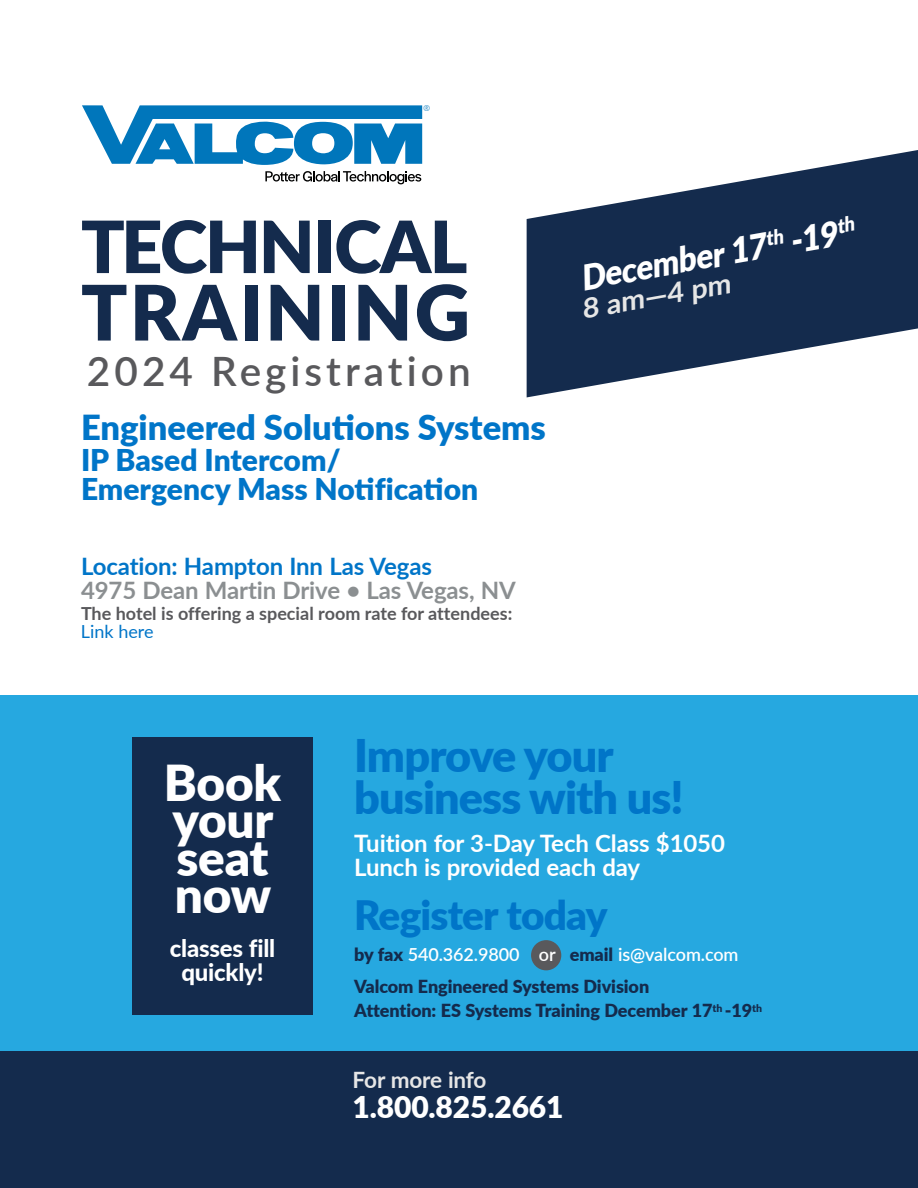
<style>
.page{position:relative;width:918px;height:1188px;background:#fff}
.page>*{position:absolute;margin:0;border:0;box-sizing:border-box;transform-origin:0 0}
.t1{font:900 76.5px "Lato";letter-spacing:.03em;color:#142b4d}
.t2{font:900 72px "Lato";letter-spacing:-.025em;color:#142b4d}
.t3{font:900 49.5px/37.5px "Lato";letter-spacing:-.005em;color:#fff}
.t4{font:900 45px/42px "Lato";letter-spacing:-.02em;color:#0075c8}
.t5{font:600 40.5px "Lato";letter-spacing:.1em;color:#59595c}
.t6{font:900 40.5px "Lato";letter-spacing:-.02em;color:#0075c8}
.t7{font:italic 900 35.1px "Lato";color:#fff;scale:.9 1}
.t8{font:900 34.5px "Lato";color:#0075c8}
.t9{font:900 30px/28.5px "Lato";color:#0075c8}
.t10{font:900 30px "Lato";letter-spacing:-.005em;color:#fff}
.t11{font:italic 700 28.05px "Lato";color:#e6e6e6}
.t12{font:700 24px/24px "Lato";letter-spacing:-.005em;color:#fff}
.t13{font:700 24px "Lato";letter-spacing:-.005em;color:#8b8f91}
.t14{font:700 24px "Lato";letter-spacing:-.005em;color:#0075c8}
.t15{font:800 24px/24px "Lato";letter-spacing:-.01em;color:#fff;text-align:center}
.t16{font:700 22.5px "Lato";letter-spacing:-.01em;color:#e6e6e6}
.t17{font:900 18px/31.5px "Lato";letter-spacing:-.005em;color:#142b4d}
.t18{font:700 18px "Lato";color:#59595c}
.t19{font:18px "Lato";color:#0075c8}
.t20{font:300 7.8px "Stroudley";color:#0076bb}
.s1{font-weight:600;color:#fff}
</style>
<div class="page">
<div style="left:0;top:695px;width:918px;height:401px;background:#26a8e0"></div>
<div style="left:531px;top:940px;width:30px;height:30px;background:#59595c;border-radius:50%"></div>
<svg style="left:527px;top:150px;width:391px;height:247px;fill:#142b4d"></svg>
<div style="left:0;top:1051px;width:918px;height:137px;background:#142b4d"></div>
<div style="left:132px;top:738px;width:181px;height:277px;background:#142b4d"></div>
<svg style="left:82px;top:105px;width:340px;height:60px"></svg>
<svg style="left:265px;top:171px;width:156px;height:13px"></svg>
<p class="t20" style="left:423px;top:103px;width:8px">®</p>
<h2 class="t2" style="left:81px;top:193px;width:388px">TECHNICAL</h2>
<h1 class="t1" style="left:81px;top:255px;width:391px">TRAINING</h1>
<h3 class="t5" style="left:87px;top:341px;width:385px">2024 Registration</h3>
<h3 class="t8" style="left:81px;top:401px;width:467px">Engineered Solutions Systems</h3>
<h3 class="t9" style="left:81px;top:445px;width:399px">IP Based Intercom/<br>Emergency Mass Notification</h3>
<h3 class="t14" style="left:81px;top:548px;width:353px">Location: Hampton Inn Las Vegas</h3>
<h3 class="t13" style="left:81px;top:572px;width:436px">4975 Dean Martin Drive • Las Vegas, NV</h3>
<p class="t18" style="left:81px;top:600px;width:433px">The hotel is offering a special room rate for attendees:</p>
<p class="t19" style="left:81px;top:618px;width:74px">Link here</p>
<h3 class="t7" style="left:576px;top:252px;width:311px;rotate:-10deg">December 17<sup>th</sup> -19<sup>th</sup></h3>
<h3 class="t11" style="left:578px;top:289px;width:152px;rotate:-10deg">8 am—4 pm</h3>
<h3 class="t3" style="left:164px;top:762px;width:119px">Book your seat now</h3>
<h3 class="t15" style="left:170px;top:936px;width:107px">classes fill quickly!</h3>
<h3 class="t4" style="left:354px;top:733px;width:331px">Improve your business with us!</h3>
<h3 class="t12" style="left:354px;top:830px;width:372px">Tuition for 3-Day Tech Class $1050<br>Lunch is provided each day</h3>
<h3 class="t6" style="left:354px;top:885px;width:255px">Register today</h3>
<p class="t17" style="left:354px;top:938px;width:386px">by fax <span class="s1">540.362.9800 or</span> email <span class="s1">is@valcom.com<br></span>Valcom Engineered Systems Division</p>
<p class="t17" style="left:354px;top:994px;width:410px">Attention: ES Systems Training December 17<sup>th</sup> -19<sup>th</sup></p>
<p class="t16" style="left:353px;top:1063px;width:135px">For more info</p>
<h3 class="t10" style="left:353px;top:1084px;width:212px">1.800.825.2661</h3>
</div>
